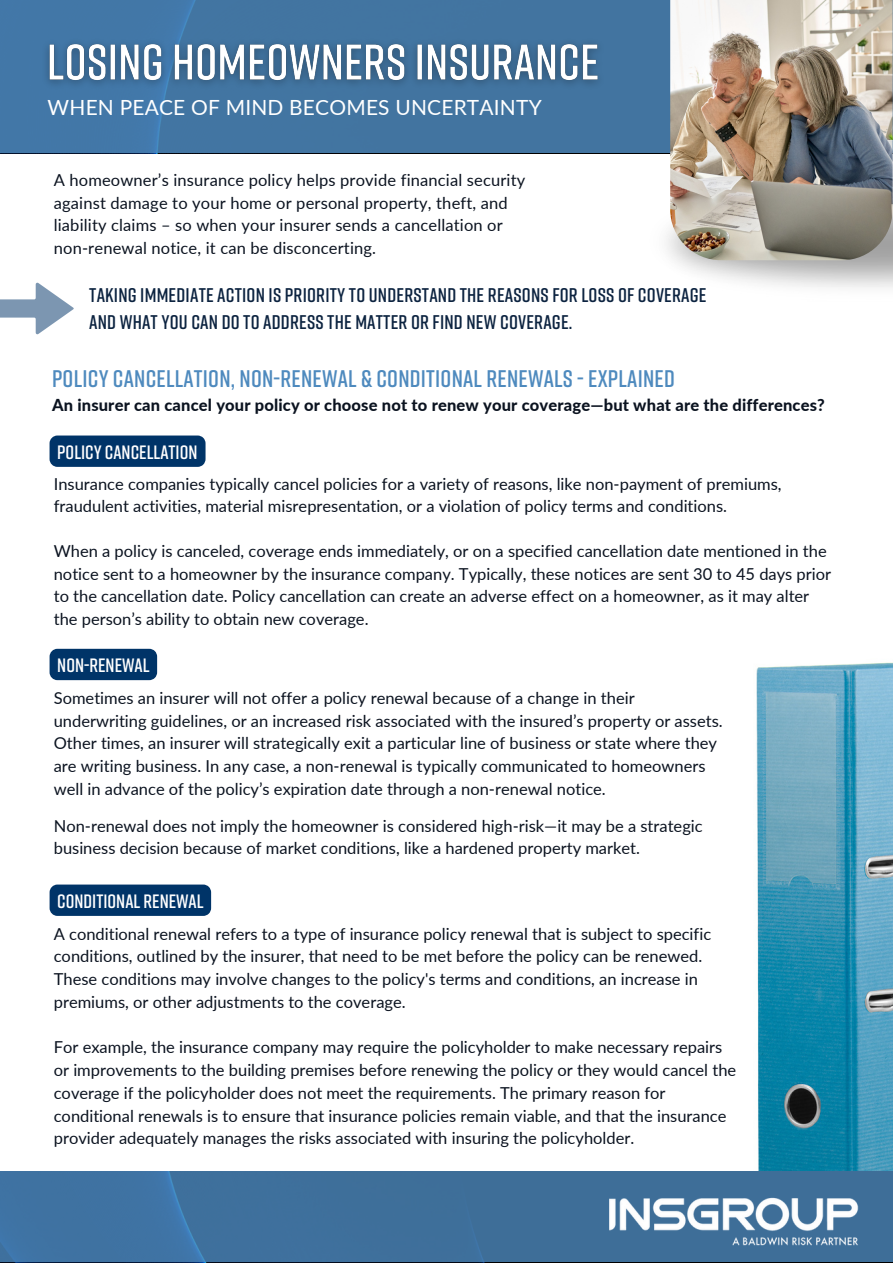
<style>
.page{position:relative;width:893px;height:1264px;background:#fff}
.page>*{position:absolute;margin:0;border:0;box-sizing:border-box;transform-origin:0 0}
.t1{font:600 24px "Rift";letter-spacing:.01em;color:#4e8abe}
.t2{font:20.85px "Lato";letter-spacing:.01em;color:#fff}
.t3{font:600 19.8px/27px "Rift";letter-spacing:.01em;color:#0c2340}
.t4{font:600 19.35px "Rift";color:#fff}
.t5{font:16.5px/22.8px "Lato";color:#0b1320}
.t6{font:800 16.5px "Lato";letter-spacing:.01em;color:#0b1320}
</style>
<div class="page">
<div style="left:0;top:0;width:892px;height:153px;background:#4275a1"></div>
<img style="left:756px;top:662px;width:136px;height:509px">
<div style="left:0;top:1171px;width:892px;height:91px;background:#3e6f9b"></div>
<svg style="left:0;top:282px;width:74px;height:52px"></svg>
<img style="left:670px;top:0;width:222px;height:260px">
<img style="left:609px;top:1197px;width:250px;height:49px">
<img style="left:48px;top:20px;width:550px;height:85px">
<svg style="left:50px;top:435px;width:155px;height:32px"></svg>
<div style="left:50px;top:648px;width:107px;height:32px;background:#003468"></div>
<div style="left:50px;top:884px;width:161px;height:31px;background:#003468"></div>
<p class="t2" style="left:48px;top:94px;width:495px">WHEN PEACE OF MIND BECOMES UNCERTAINTY</p>
<p class="t5" style="left:54px;top:169px;width:473px">A homeowner’s insurance policy helps provide financial security against damage to your home or personal property, theft, and liability claims – so when your insurer sends a cancellation or non-renewal notice, it can be disconcerting.</p>
<p class="t3" style="left:89px;top:280px;width:619px">TAKING IMMEDIATE ACTION IS PRIORITY TO UNDERSTAND THE REASONS FOR LOSS OF COVERAGE<br>AND WHAT YOU CAN DO TO ADDRESS THE MATTER OR FIND NEW COVERAGE.</p>
<p class="t1" style="left:52px;top:363px;width:624px">POLICY CANCELLATION, NON-RENEWAL &amp; CONDITIONAL RENEWALS - EXPLAINED</p>
<p class="t6" style="left:52px;top:394px;width:774px">An insurer can cancel your policy or choose not to renew your coverage—but what are the differences?</p>
<p class="t4" style="left:57px;top:439px;width:142px">POLICY CANCELLATION</p>
<p class="t5" style="left:54px;top:472px;width:729px">Insurance companies typically cancel policies for a variety of reasons, like non-payment of premiums, fraudulent activities, material misrepresentation, or a violation of policy terms and conditions.</p>
<p class="t5" style="left:54px;top:539px;width:778px">When a policy is canceled, coverage ends immediately, or on a specified cancellation date mentioned in the notice sent to a homeowner by the insurance company. Typically, these notices are sent 30 to 45 days prior to the cancellation date. Policy cancellation can create an adverse effect on a homeowner, as it may alter the person’s ability to obtain new coverage.</p>
<p class="t4" style="left:57px;top:652px;width:94px">NON-RENEWAL</p>
<p class="t5" style="left:54px;top:686px;width:670px">Sometimes an insurer will not offer a policy renewal because of a change in their underwriting guidelines, or an increased risk associated with the insured’s property or assets.<br>Other times, an insurer will strategically exit a particular line of business or state where they are writing business. In any case, a non-renewal is typically communicated to homeowners well in advance of the policy’s expiration date through a non-renewal notice.</p>
<p class="t5" style="left:54px;top:813px;width:650px">Non-renewal does not imply the homeowner is considered high-risk—it may be a strategic business decision because of market conditions, like a hardened property market.</p>
<p class="t4" style="left:57px;top:888px;width:148px">CONDITIONAL RENEWAL</p>
<p class="t5" style="left:54px;top:921px;width:659px">A conditional renewal refers to a type of insurance policy renewal that is subject to specific conditions, outlined by the insurer, that need to be met before the policy can be renewed.<br>These conditions may involve changes to the policy's terms and conditions, an increase in premiums, or other adjustments to the coverage.</p>
<p class="t5" style="left:54px;top:1035px;width:684px">For example, the insurance company may require the policyholder to make necessary repairs or improvements to the building premises before renewing the policy or they would cancel the coverage if the policyholder does not meet the requirements. The primary reason for conditional renewals is to ensure that insurance policies remain viable, and that the insurance provider adequately manages the risks associated with insuring the policyholder.</p>
</div>
